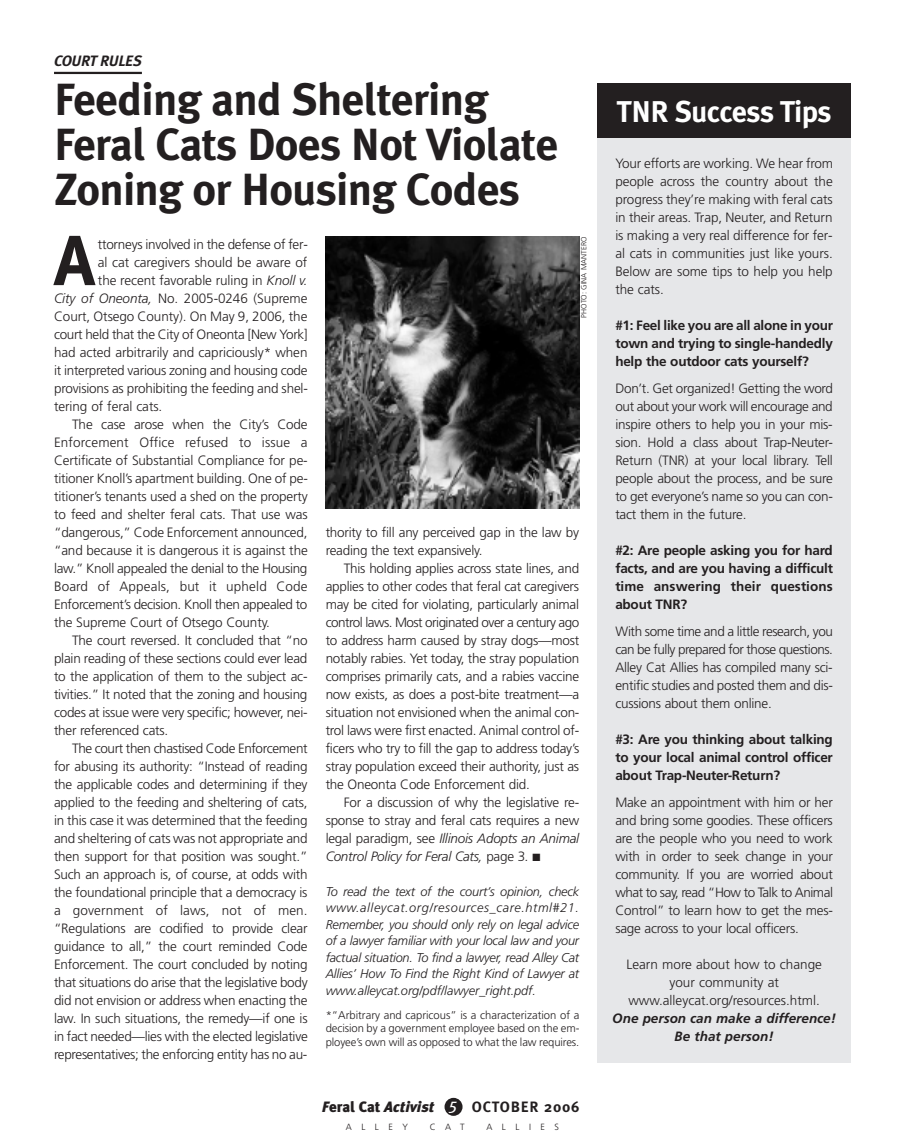
<style>
.page{position:relative;width:905px;height:1148px;background:#fff}
.page>*{position:absolute;margin:0;border:0;box-sizing:border-box;transform-origin:0 0}
.t1{font:700 70.65px "Meta Plus";color:#231f20}
.t2{font:700 45px/45px "Meta Plus";letter-spacing:-.015em;color:#231f20}
.t3{font:700 30px "Meta Plus";letter-spacing:-.02em;color:#fff}
.t4{font:700 15px "Meta Plus";letter-spacing:.055em;color:#231f20}
.t5{font:italic 700 15px "Meta Plus";letter-spacing:-.025em;color:#231f20}
.t6{font:300 13.5px/18px "Frutiger";letter-spacing:-.015em;color:#231f20;text-align:justify}
.t7{font:700 13.5px/18px "Frutiger";letter-spacing:-.015em;color:#231f20;text-align:justify}
.t8{font:300 13.5px "Frutiger";letter-spacing:.01em;color:#231f20}
.t9{font:italic 700 13.5px/18px "Frutiger";color:#231f20;text-align:center}
.t10{font:300 13.5px "Frutiger";letter-spacing:.005em;color:#231f20}
.t11{font:italic 300 12.75px/16.5px "Frutiger";letter-spacing:-.005em;color:#231f20;text-align:justify}
.t12{font:300 11.25px/13.5px "Frutiger";letter-spacing:-.01em;color:#231f20;text-align:justify}
.t13{font:300 9px "Frutiger";letter-spacing:1.055em;color:#231f20}
.t14{font:300 7.5px "Frutiger";color:#231f20}
.s1{font-style:italic}
.s2{font-weight:900;font-style:italic}
.s3{font-weight:900}
</style>
<div class="page">
<div style="left:444px;top:1097px;width:18px;height:18px;background:#231f20;border-radius:50%"></div>
<div style="left:597px;top:83px;width:253px;height:979px;background:#e6e7e9"></div>
<hr style="left:54px;top:72px;width:88px;height:2px;background:#231f20">
<img style="left:326px;top:237px;width:253px;height:271px">
<div style="left:597px;top:83px;width:253px;height:54px;background:#231f20"></div>
<p class="t5" style="left:54px;top:52px;width:89px">COURT RULES</p>
<h2 class="t2" style="left:54px;top:77px;width:506px">Feeding and Sheltering<br>Feral Cats Does Not Violate<br>Zoning or Housing Codes</h2>
<h1 class="t1" style="left:54px;top:219px;width:42px">A</h1>
<p class="t6" style="left:98px;top:236px;width:211px">ttorneys involved in the defense of fer-</p>
<p class="t14" style="left:580px;top:317px;width:82px;rotate:-90deg">PHOTO: GINA MANTERO</p>
<p class="t6" style="left:98px;top:254px;width:211px">al cat caregivers should be aware of</p>
<p class="t6" style="left:98px;top:272px;width:211px">the recent favorable ruling in <span class="s1">Knoll v.</span></p>
<p class="t6" style="left:54px;top:290px;width:255px"><span class="s1">City of Oneonta,</span> No. 2005-0246 (Supreme</p>
<p class="t6" style="left:54px;top:308px;width:255px">Court, Otsego County). On May 9, 2006, the</p>
<p class="t6" style="left:54px;top:326px;width:255px">court held that the City of Oneonta [New York]</p>
<p class="t6" style="left:54px;top:344px;width:255px">had acted arbitrarily and capriciously* when</p>
<p class="t6" style="left:54px;top:362px;width:255px">it interpreted various zoning and housing code</p>
<p class="t6" style="left:54px;top:380px;width:255px">provisions as prohibiting the feeding and shel-</p>
<p class="t6" style="left:54px;top:398px;width:110px">tering of feral cats.</p>
<p class="t6" style="left:72px;top:416px;width:237px">The case arose when the City’s Code</p>
<p class="t8" style="left:54px;top:437px;width:255px">Enforcement Office refused to issue a</p>
<p class="t6" style="left:54px;top:452px;width:255px">Certificate of Substantial Compliance for pe-</p>
<p class="t6" style="left:54px;top:470px;width:255px">titioner Knoll’s apartment building. One of pe-</p>
<p class="t6" style="left:54px;top:488px;width:255px">titioner’s tenants used a shed on the property</p>
<p class="t6" style="left:54px;top:506px;width:255px">to feed and shelter feral cats. That use was</p>
<p class="t6" style="left:54px;top:524px;width:255px">“dangerous,” Code Enforcement announced,</p>
<p class="t6" style="left:54px;top:542px;width:255px">“and because it is dangerous it is against the</p>
<p class="t6" style="left:54px;top:560px;width:255px">law.” Knoll appealed the denial to the Housing</p>
<p class="t8" style="left:54px;top:581px;width:255px">Board of Appeals, but it upheld Code</p>
<p class="t6" style="left:54px;top:596px;width:255px">Enforcement’s decision. Knoll then appealed to</p>
<p class="t6" style="left:54px;top:614px;width:217px">the Supreme Court of Otsego County.</p>
<p class="t6" style="left:72px;top:632px;width:237px">The court reversed. It concluded that “no</p>
<p class="t6" style="left:54px;top:650px;width:255px">plain reading of these sections could ever lead</p>
<p class="t6" style="left:54px;top:668px;width:255px">to the application of them to the subject ac-</p>
<p class="t6" style="left:54px;top:686px;width:255px">tivities.” It noted that the zoning and housing</p>
<p class="t6" style="left:54px;top:704px;width:255px">codes at issue were very specific; however, nei-</p>
<p class="t6" style="left:54px;top:722px;width:116px">ther referenced cats.</p>
<p class="t6" style="left:72px;top:740px;width:237px">The court then chastised Code Enforcement</p>
<p class="t6" style="left:54px;top:758px;width:255px">for abusing its authority: “Instead of reading</p>
<p class="t6" style="left:54px;top:776px;width:255px">the applicable codes and determining if they</p>
<p class="t6" style="left:54px;top:794px;width:255px">applied to the feeding and sheltering of cats,</p>
<p class="t6" style="left:54px;top:812px;width:255px">in this case it was determined that the feeding</p>
<p class="t6" style="left:54px;top:830px;width:255px">and sheltering of cats was not appropriate and</p>
<p class="t6" style="left:54px;top:848px;width:255px">then support for that position was sought.”</p>
<p class="t6" style="left:54px;top:866px;width:255px">Such an approach is, of course, at odds with</p>
<p class="t6" style="left:54px;top:884px;width:255px">the foundational principle that a democracy is</p>
<p class="t10" style="left:54px;top:905px;width:255px">a government of laws, not of men.</p>
<p class="t6" style="left:54px;top:920px;width:255px">“Regulations are codified to provide clear</p>
<p class="t6" style="left:54px;top:938px;width:255px">guidance to all,” the court reminded Code</p>
<p class="t6" style="left:54px;top:956px;width:255px">Enforcement. The court concluded by noting</p>
<p class="t6" style="left:54px;top:974px;width:255px">that situations do arise that the legislative body</p>
<p class="t6" style="left:54px;top:992px;width:255px">did not envision or address when enacting the</p>
<p class="t6" style="left:54px;top:1010px;width:255px">law. In such situations, the remedy—if one is</p>
<p class="t6" style="left:54px;top:1028px;width:255px">in fact needed—lies with the elected legislative</p>
<p class="t6" style="left:54px;top:1046px;width:255px">representatives; the enforcing entity has no au-</p>
<p class="t6" style="left:326px;top:524px;width:255px">thority to fill any perceived gap in the law by reading the text expansively.</p>
<p class="t6" style="left:325px;top:560px;width:255px;text-indent:18px">This holding applies across state lines, and applies to other codes that feral cat caregivers may be cited for violating, particularly animal control laws. Most originated over a century ago to address harm caused by stray dogs—most notably rabies. Yet today, the stray population comprises primarily cats, and a rabies vaccine now exists, as does a post-bite treatment—a situation not envisioned when the animal con&shy;trol laws were first enacted. Animal control of&shy;ficers who try to fill the gap to address today’s stray population exceed their authority, just as the Oneonta Code Enforcement did.</p>
<p class="t6" style="left:325px;top:794px;width:255px;text-indent:18px">For a discussion of why the legislative re&shy;sponse to stray and feral cats requires a new legal paradigm, see <span class="s1">Illinois Adopts an Animal Control Policy for Feral Cats,</span> page 3<span class="s1">.</span> ■</p>
<p class="t11" style="left:326px;top:884px;width:255px">To read the text of the court’s opinion, check www.alleycat.org/resources_care.html#21.<br>Remember, you should only rely on legal advice of a lawyer familiar with your local law and your factual situation. To find a lawyer, read Alley Cat Allies’ How To Find the Right Kind of Lawyer at www.alleycat.org/pdf/lawyer_right.pdf.</p>
<p class="t12" style="left:326px;top:1009px;width:255px">*“Arbitrary and capricous” is a characterization of a decision by a government employee based on the em&shy;ployee’s own will as opposed to what the law requires.</p>
<p class="t4" style="left:322px;top:1098px;width:259px"><span class="s2">F</span><span class="s3">eral Cat</span> <span class="s2">Activist</span> <sup>5</sup> OCTOBER 2006</p>
<p class="t13" style="left:346px;top:1122px;width:64px">ALLEY</p>
<p class="t13" style="left:430px;top:1122px;width:36px">CAT</p>
<p class="t13" style="left:486px;top:1122px;width:74px">ALLIES</p>
<h3 class="t3" style="left:616px;top:94px;width:216px">TNR Success Tips</h3>
<p class="t6" style="left:615px;top:155px;width:219px">Your efforts are working. We hear from people across the country about the progress they’re making with feral cats in their areas. Trap, Neuter, and Return is making a very real difference for fer&shy;al cats in communities just like yours.<br>Below are some tips to help you help the cats.</p>
<p class="t7" style="left:615px;top:317px;width:219px">#1: Feel like you are all alone in your town and trying to single-handedly help the outdoor cats yourself?</p>
<p class="t6" style="left:615px;top:380px;width:219px">Don’t. Get organized! Getting the word out about your work will encourage and inspire others to help you in your mis&shy;sion. Hold a class about Trap-Neuter-Return (TNR) at your local library. Tell people about the process, and be sure to get everyone’s name so you can con&shy;tact them in the future.</p>
<p class="t7" style="left:615px;top:542px;width:219px">#2: Are people asking you for hard facts, and are you having a difficult time answering their questions about TNR?</p>
<p class="t6" style="left:615px;top:623px;width:219px">With some time and a little research, you can be fully prepared for those questions.<br>Alley Cat Allies has compiled many sci&shy;entific studies and posted them and dis&shy;cussions about them online.</p>
<p class="t7" style="left:615px;top:731px;width:219px">#3: Are you thinking about talking to your local animal control officer about Trap-Neuter-Return?</p>
<p class="t6" style="left:615px;top:794px;width:219px">Make an appointment with him or her and bring some goodies. These officers are the people who you need to work with in order to seek change in your community. If you are worried about what to say, read “How to Talk to Animal Control” to learn how to get the mes&shy;sage across to your local officers.</p>
<p class="t6" style="left:626px;top:956px;width:197px;text-align:center">Learn more about how to change your community at www.alleycat.org/resources.html.</p>
<p class="t9" style="left:612px;top:1010px;width:225px">One person can make a difference!<br>Be that person!</p>
</div>
